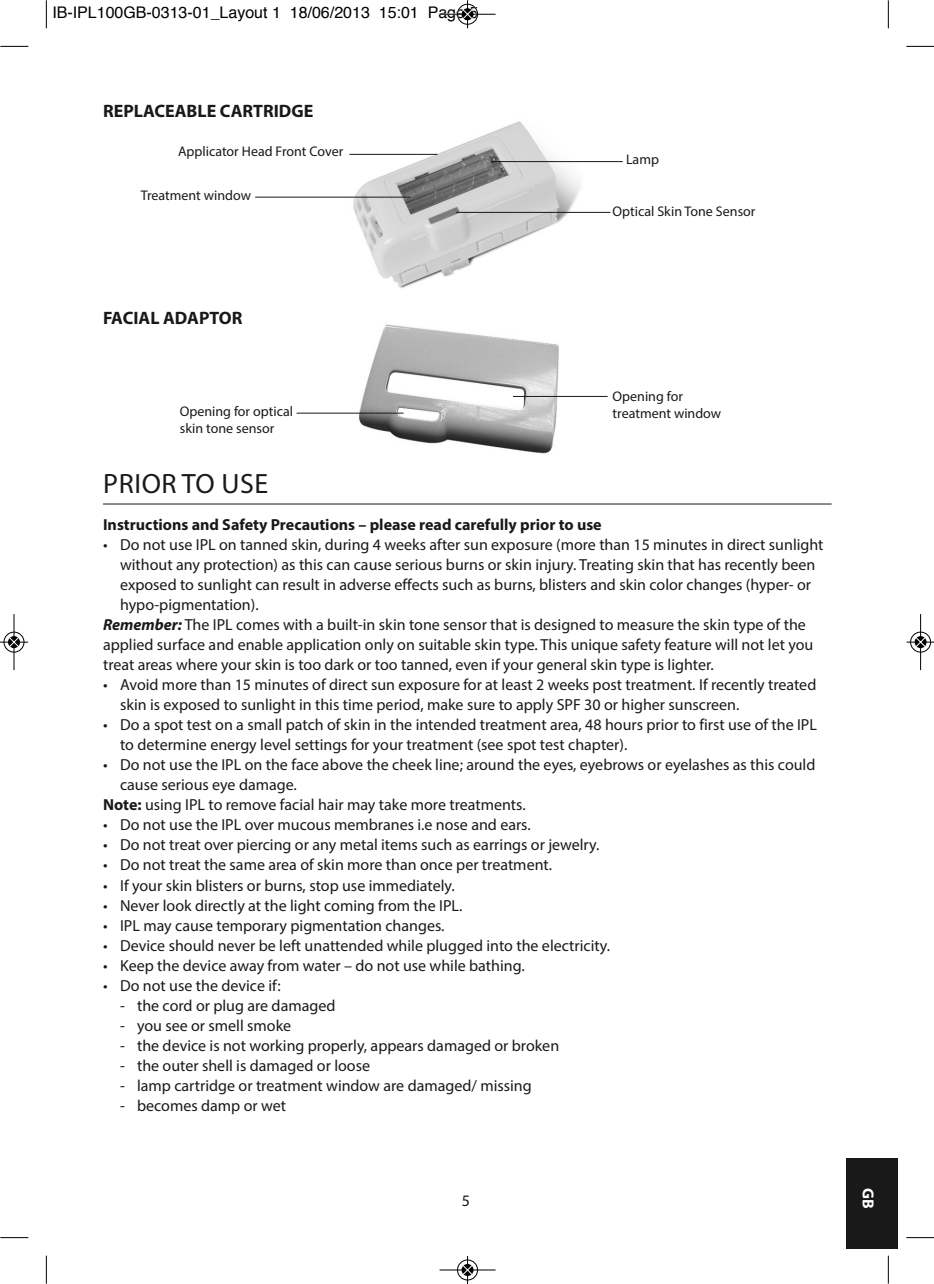
<style>
.page{position:relative;width:934px;height:1284px;background:#fff}
.page>*{position:absolute;margin:0;border:0;box-sizing:border-box;transform-origin:0 0}
.t1{font:28px "Myriad Pro";letter-spacing:.02em;color:#191919}
.t2{font:700 18px "Myriad Pro";color:#191919}
.t3{font:16px/20px "Myriad Pro";color:#191919}
.t4{font:700 16px "Myriad Pro";color:#191919}
.t5{font:16px "Helvetica";color:#000}
.t6{font:700 16px "Myriad Pro";color:#fff}
.t7{font:14px/16.8px "Myriad Pro";color:#191919}
.s1{font-weight:700;font-style:italic}
.s2{font-weight:700}
</style>
<div class="page">
<img style="left:319px;top:121px;width:270px;height:167px">
<img style="left:356px;top:324px;width:206px;height:130px">
<div style="left:846px;top:1158px;width:51px;height:90px;background:#191919"></div>
<hr style="left:103px;top:503px;width:729px;height:1px;background:#191919">
<hr style="left:255px;top:197px;width:155px;height:1px;background:#191919">
<hr style="left:297px;top:413px;width:107px;height:1px;background:#191919">
<hr style="left:513px;top:396px;width:95px;height:1px;background:#191919">
<hr style="left:456px;top:212px;width:154px;height:1px;background:#191919">
<hr style="left:349px;top:154px;width:89px;height:1px;background:#191919">
<hr style="left:491px;top:161px;width:132px;height:1px;background:#191919">
<svg style="left:46px;top:0;width:1px;height:28px"></svg>
<svg style="left:0;top:46px;width:28px;height:1px"></svg>
<svg style="left:888px;top:0;width:1px;height:28px"></svg>
<svg style="left:906px;top:46px;width:28px;height:1px"></svg>
<svg style="left:46px;top:1255px;width:1px;height:28px"></svg>
<svg style="left:0;top:1237px;width:28px;height:1px"></svg>
<svg style="left:888px;top:1255px;width:1px;height:28px"></svg>
<svg style="left:906px;top:1237px;width:28px;height:1px"></svg>
<div style="left:457px;top:4px;width:21px;height:21px;border:1px solid #fff;border-radius:50%"></div>
<hr style="left:440px;top:14px;width:56px;height:1px;background:#000">
<div style="left:457px;top:4px;width:21px;height:20px;border:1px solid #000;border-radius:50%"></div>
<svg style="left:462px;top:0;width:11px;height:28px"></svg>
<div style="left:457px;top:1259px;width:21px;height:21px;border:1px solid #fff;border-radius:50%"></div>
<hr style="left:440px;top:1269px;width:56px;height:1px;background:#000">
<div style="left:457px;top:1259px;width:21px;height:20px;border:1px solid #000;border-radius:50%"></div>
<svg style="left:462px;top:1256px;width:11px;height:27px"></svg>
<div style="left:3px;top:631px;width:22px;height:21px;border:1px solid #fff;border-radius:50%"></div>
<hr style="left:14px;top:614px;width:1px;height:56px;background:#000">
<div style="left:4px;top:631px;width:20px;height:21px;border:1px solid #000;border-radius:50%"></div>
<svg style="left:0;top:637px;width:28px;height:10px"></svg>
<hr style="left:920px;top:614px;width:1px;height:56px;background:#000">
<div style="left:910px;top:631px;width:21px;height:21px;border:1px solid #000;border-radius:50%"></div>
<svg style="left:906px;top:637px;width:28px;height:10px"></svg>
<p class="t5" style="left:52px;top:6px;width:428px">IB-IPL100GB-0313-01_Layout 1 18/06/2013 15:01 Page 5</p>
<p class="t2" style="left:103px;top:104px;width:212px">REPLACEABLE CARTRIDGE</p>
<p class="t7" style="left:178px;top:144px;width:167px">Applicator Head Front Cover</p>
<p class="t7" style="left:141px;top:188px;width:112px">Treatment window</p>
<p class="t2" style="left:103px;top:311px;width:141px">FACIAL ADAPTOR</p>
<p class="t7" style="left:180px;top:404px;width:115px">Opening for optical skin tone sensor</p>
<p class="t7" style="left:626px;top:152px;width:34px">Lamp</p>
<p class="t7" style="left:613px;top:204px;width:144px">Optical Skin Tone Sensor</p>
<p class="t7" style="left:613px;top:389px;width:110px">Opening for treatment window</p>
<h1 class="t1" style="left:103px;top:473px;width:166px">PRIOR TO USE</h1>
<p class="t4" style="left:103px;top:519px;width:500px">Instructions and Safety Precautions – please read carefully prior to use</p>
<p class="t3" style="left:103px;top:536px;width:722px">• Do not use IPL on tanned skin, during 4 weeks after sun exposure (more than 15 minutes in direct sunlight</p>
<p class="t3" style="left:120px;top:556px;width:697px">without any protection) as this can cause serious burns or skin injury. Treating skin that has recently been</p>
<p class="t3" style="left:120px;top:576px;width:693px">exposed to sunlight can result in adverse effects such as burns, blisters and skin color changes (hyper- or</p>
<p class="t3" style="left:120px;top:596px;width:140px">hypo-pigmentation).</p>
<p class="t3" style="left:103px;top:616px;width:704px"><span class="s1">Remember:</span> The IPL comes with a built-in skin tone sensor that is designed to measure the skin type of the</p>
<p class="t3" style="left:103px;top:636px;width:712px">applied surface and enable application only on suitable skin type. This unique safety feature will not let you</p>
<p class="t3" style="left:103px;top:656px;width:612px">treat areas where your skin is too dark or too tanned, even if your general skin type is lighter.</p>
<p class="t3" style="left:120px;top:676px;width:698px;text-indent:-17px">• Avoid more than 15 minutes of direct sun exposure for at least 2 weeks post treatment. If recently treated skin is exposed to sunlight in this time period, make sure to apply SPF 30 or higher sunscreen.</p>
<p class="t3" style="left:120px;top:716px;width:698px;text-indent:-17px">• Do a spot test on a small patch of skin in the intended treatment area, 48 hours prior to first use of the IPL to determine energy level settings for your treatment (see spot test chapter).</p>
<p class="t3" style="left:103px;top:756px;width:714px">• Do not use the IPL on the face above the cheek line; around the eyes, eyebrows or eyelashes as this could</p>
<p class="t3" style="left:120px;top:776px;width:178px">cause serious eye damage.</p>
<p class="t3" style="left:103px;top:796px;width:424px"><span class="s2">Note:</span> using IPL to remove facial hair may take more treatments.</p>
<p class="t3" style="left:103px;top:816px;width:429px">• Do not use the IPL over mucous membranes i.e nose and ears.</p>
<p class="t3" style="left:103px;top:836px;width:498px">• Do not treat over piercing or any metal items such as earrings or jewelry.</p>
<p class="t3" style="left:103px;top:856px;width:450px">• Do not treat the same area of skin more than once per treatment.</p>
<p class="t3" style="left:103px;top:876px;width:353px">• If your skin blisters or burns, stop use immediately.</p>
<p class="t3" style="left:103px;top:896px;width:361px">• Never look directly at the light coming from the IPL.</p>
<p class="t3" style="left:103px;top:916px;width:343px">• IPL may cause temporary pigmentation changes.</p>
<p class="t3" style="left:103px;top:936px;width:508px">• Device should never be left unattended while plugged into the electricity.</p>
<p class="t3" style="left:103px;top:956px;width:423px">• Keep the device away from water – do not use while bathing.</p>
<p class="t3" style="left:103px;top:976px;width:179px">• Do not use the device if:</p>
<p class="t3" style="left:120px;top:996px;width:217px">- the cord or plug are damaged</p>
<p class="t3" style="left:120px;top:1016px;width:173px">- you see or smell smoke</p>
<p class="t3" style="left:120px;top:1036px;width:441px">- the device is not working properly, appears damaged or broken</p>
<p class="t3" style="left:120px;top:1056px;width:251px">- the outer shell is damaged or loose</p>
<p class="t3" style="left:120px;top:1076px;width:413px">- lamp cartridge or treatment window are damaged/ missing</p>
<p class="t3" style="left:120px;top:1096px;width:167px">- becomes damp or wet</p>
<p class="t3" style="left:462px;top:1191px;width:10px">5</p>
<p class="t6" style="left:874px;top:1187px;width:22px;rotate:90deg">GB</p>
</div>
